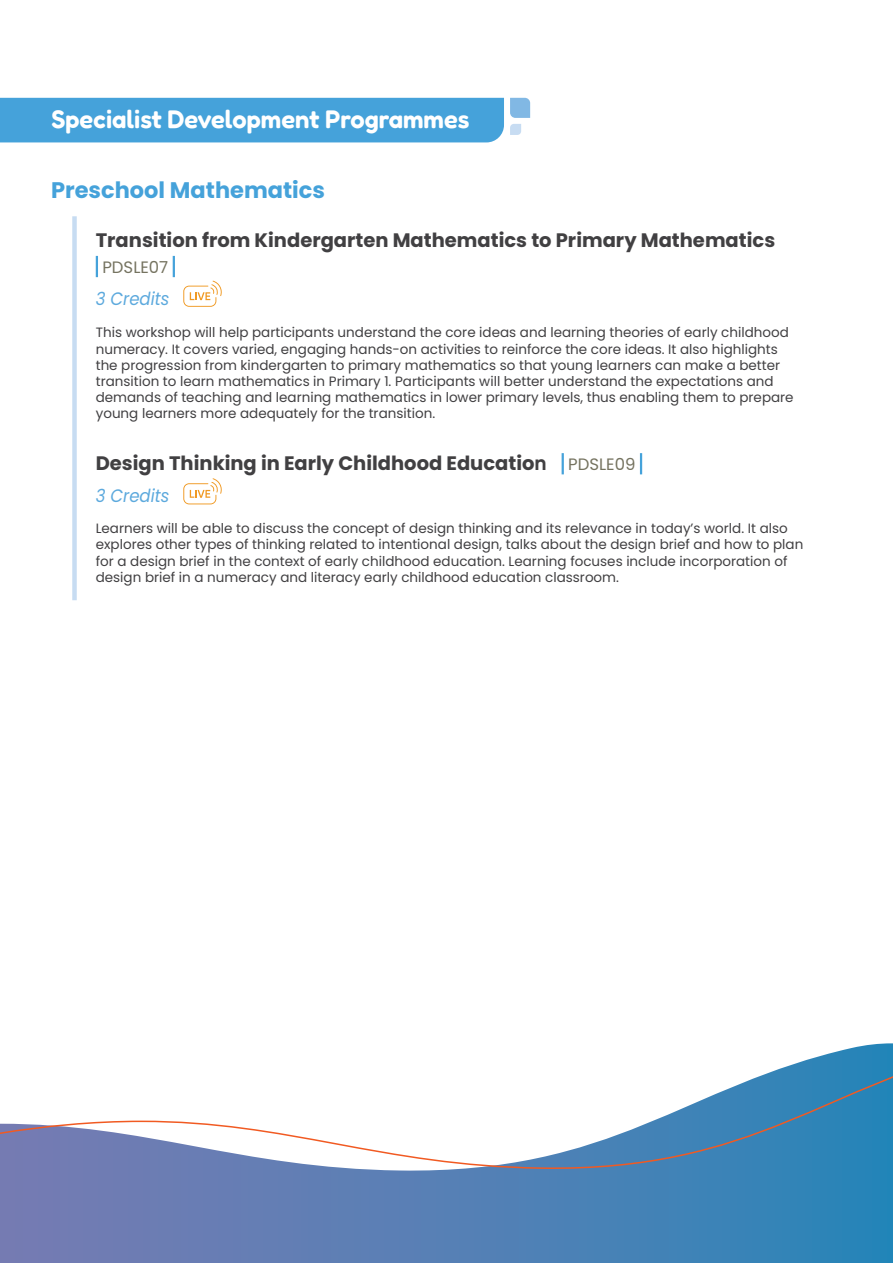
<style>
.page{position:relative;width:893px;height:1263px;background:#fff}
.page>*{position:absolute;margin:0;border:0;box-sizing:border-box;transform-origin:0 0}
.t1{font:600 25.5px "Fredoka";color:#fff}
.t2{font:700 22.5px "Poppins";color:#45a2da}
.t3{font:700 19.5px "Poppins";color:#414042}
.t4{font:italic 18px "Poppins";color:#5ca9dd;scale:.92 1}
.t5{font:16.5px "Poppins";color:#757360}
.t6{font:13.5px/16.2px "Poppins";color:#414042}
.s1{font-family:"Gilroy";font-size:21px}
.s2{font-weight:400;font-size:16.5px;color:#757360}
</style>
<div class="page">
<div style="left:0;top:98px;width:504px;height:44px;background:#45a2da"></div>
<svg style="left:510px;top:98px;width:20px;height:20px"></svg>
<svg style="left:510px;top:124px;width:11px;height:11px"></svg>
<hr style="left:96px;top:256px;width:2px;height:21px;background:#45a2da">
<hr style="left:173px;top:256px;width:2px;height:21px;background:#45a2da">
<hr style="left:562px;top:453px;width:2px;height:21px;background:#45a2da">
<hr style="left:640px;top:453px;width:2px;height:21px;background:#45a2da">
<div style="left:72px;top:216px;width:5px;height:384px;background:#c7dcf2"></div>
<svg style="left:183px;top:281px;width:39px;height:26px"></svg>
<svg style="left:183px;top:478px;width:39px;height:26px"></svg>
<svg style="left:0;top:1043px;width:893px;height:220px"></svg>
<h1 class="t1" style="left:52px;top:103px;width:419px">Specialist Development Programmes</h1>
<h2 class="t2" style="left:51px;top:177px;width:276px">Preschool Mathematics</h2>
<h3 class="t3" style="left:96px;top:229px;width:681px">Transition from Kindergarten Mathematics to Primary Mathematics</h3>
<p class="t5" style="left:102px;top:258px;width:67px">PDSLE07</p>
<h3 class="t4" style="left:96px;top:288px;width:82px">3 Credits</h3>
<p class="t6" style="left:96px;top:325px;width:699px">This workshop will help participants understand the core ideas and learning theories of early childhood numeracy. It covers varied, engaging hands-on activities to reinforce the core ideas. It also highlights the progression from kindergarten to primary mathematics so that young learners can make a better transition to learn mathematics in Primary 1. Participants will better understand the expectations and demands of teaching and learning mathematics in lower primary levels, thus enabling them to prepare young learners more adequately for the transition.</p>
<h3 class="t3" style="left:96px;top:452px;width:541px">Design Thinking in Early Childhood Educatio<span class="s1">n</span> <span class="s2">PDSLE09</span></h3>
<h3 class="t4" style="left:96px;top:486px;width:82px">3 Credits</h3>
<p class="t6" style="left:96px;top:520px;width:709px">Learners will be able to discuss the concept of design thinking and its relevance in today’s world. It also explores other types of thinking related to intentional design, talks about the design brief and how to plan for a design brief in the context of early childhood education. Learning focuses include incorporation of design brief in a numeracy and literacy early childhood education classroom.</p>
</div>
